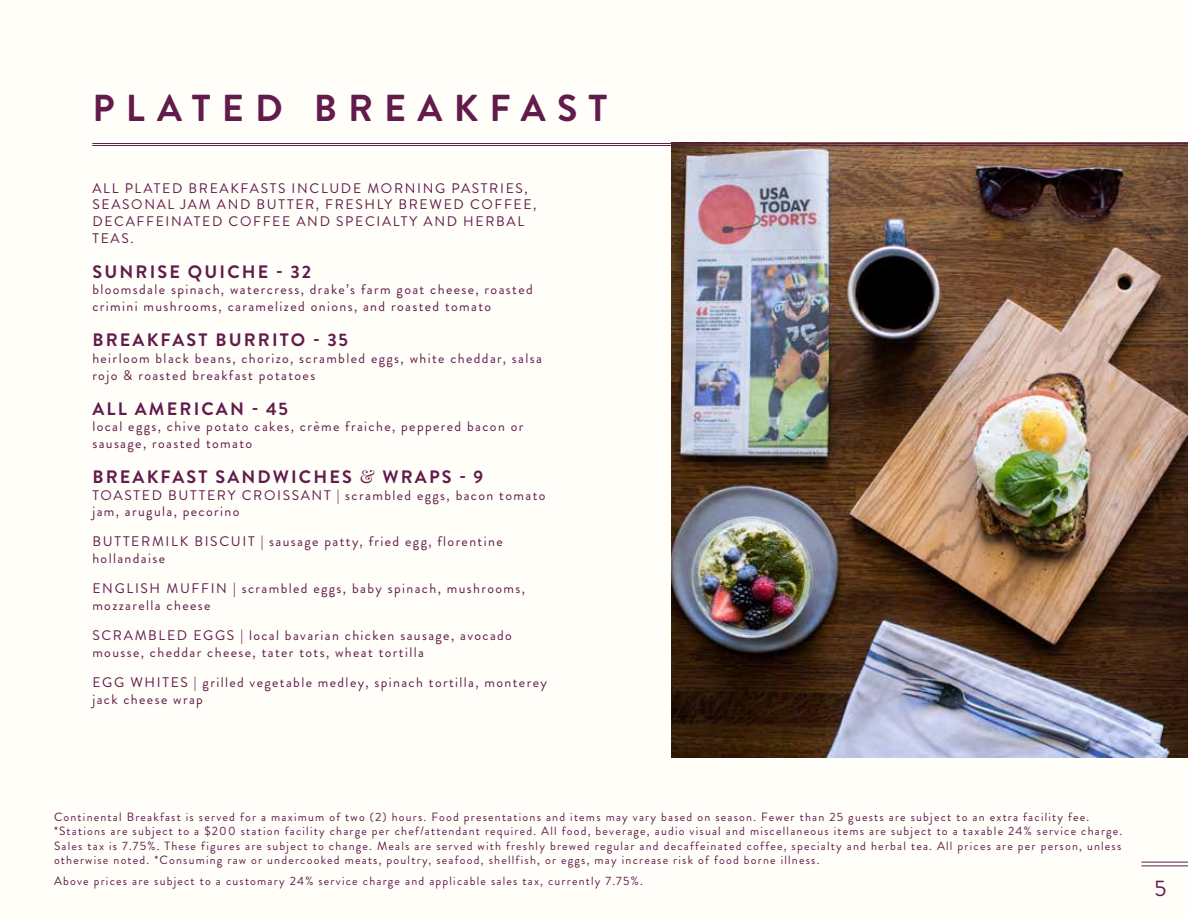
<style>
.page{position:relative;width:1188px;height:918px;background:#fffef9}
.page>*{position:absolute;margin:0;border:0;box-sizing:border-box;transform-origin:0 0}
.t1{font:700 37.5px "Brandon Grotesque";letter-spacing:.3em;color:#621b4b}
.t2{font:22.5px "Brandon Grotesque";color:#621b4b}
.t3{font:700 18px "Brandon Grotesque";letter-spacing:.12em;color:#621b4b}
.t4{font:13.8px/16.6px "Brandon Grotesque";letter-spacing:.1em;color:#621b4b}
.t5{font:13.8px/16.6px "Brandon Grotesque";letter-spacing:.12em;color:#621b4b}
.t6{font:12px/14.4px "Brandon Grotesque";letter-spacing:.1em;color:#621b4b}
.s1{font-family:"Playfair Display";font-weight:400}
</style>
<div class="page">
<img style="left:672px;top:144px;width:516px;height:613px">
<hr style="left:92px;top:143px;width:1096px;height:1px;background:#621b4b">
<hr style="left:92px;top:145px;width:1096px;height:1px;background:#621b4b">
<hr style="left:1142px;top:862px;width:46px;height:1px;background:#621b4b">
<hr style="left:1142px;top:865px;width:46px;height:1px;background:#621b4b">
<h1 class="t1" style="left:92px;top:82px;width:517px">PLATED BREAKFAST</h1>
<p class="t5" style="left:92px;top:180px;width:446px">ALL PLATED BREAKFASTS INCLUDE MORNING PASTRIES, SEASONAL JAM AND BUTTER, FRESHLY BREWED COFFEE, DECAFFEINATED COFFEE AND SPECIALTY AND HERBAL TEAS.</p>
<h3 class="t3" style="left:92px;top:259px;width:220px">SUNRISE QUICHE - 32</h3>
<p class="t4" style="left:92px;top:282px;width:442px">bloomsdale spinach, watercress, drake’s farm goat cheese, roasted crimini mushrooms, caramelized onions, and roasted tomato</p>
<h3 class="t3" style="left:92px;top:327px;width:257px">BREAKFAST BURRITO - 35</h3>
<p class="t4" style="left:92px;top:350px;width:451px">heirloom black beans, chorizo, scrambled eggs, white cheddar, salsa rojo &amp; roasted breakfast potatoes</p>
<h3 class="t3" style="left:92px;top:396px;width:197px">ALL AMERICAN - 45</h3>
<p class="t4" style="left:92px;top:418px;width:433px">local eggs, chive potato cakes, crème fraiche, peppered bacon or sausage, roasted tomato</p>
<h3 class="t3" style="left:92px;top:464px;width:392px">BREAKFAST SANDWICHES <span class="s1">&amp;</span> WRAPS - 9</h3>
<p class="t4" style="left:92px;top:487px;width:455px">TOASTED BUTTERY CROISSANT | scrambled eggs, bacon tomato jam, arugula, pecorino</p>
<p class="t4" style="left:92px;top:534px;width:412px">BUTTERMILK BISCUIT | sausage patty, fried egg, florentine hollandaise</p>
<p class="t4" style="left:92px;top:580px;width:434px">ENGLISH MUFFIN | scrambled eggs, baby spinach, mushrooms, mozzarella cheese</p>
<p class="t4" style="left:92px;top:627px;width:421px">SCRAMBLED EGGS | local bavarian chicken sausage, avocado mousse, cheddar cheese, tater tots, wheat tortilla</p>
<p class="t4" style="left:92px;top:674px;width:456px">EGG WHITES | grilled vegetable medley, spinach tortilla, monterey jack cheese wrap</p>
<p class="t6" style="left:54px;top:810px;width:1070px">Continental Breakfast is served for a maximum of two (2) hours. Food presentations and items may vary based on season. Fewer than 25 guests are subject to an extra facility fee. *Stations are subject to a $200 station facility charge per chef/attendant required. All food, beverage, audio visual and miscellaneous items are subject to a taxable 24% service charge.<br>Sales tax is 7.75%. These figures are subject to change. Meals are served with freshly brewed regular and decaffeinated coffee, specialty and herbal tea. All prices are per person, unless otherwise noted. *Consuming raw or undercooked meats, poultry, seafood, shellfish, or eggs, may increase risk of food borne illness.</p>
<p class="t6" style="left:54px;top:874px;width:590px">Above prices are subject to a customary 24% service charge and applicable sales tax, currently 7.75%.</p>
<h2 class="t2" style="left:1154px;top:872px;width:13px">5</h2>
</div>
